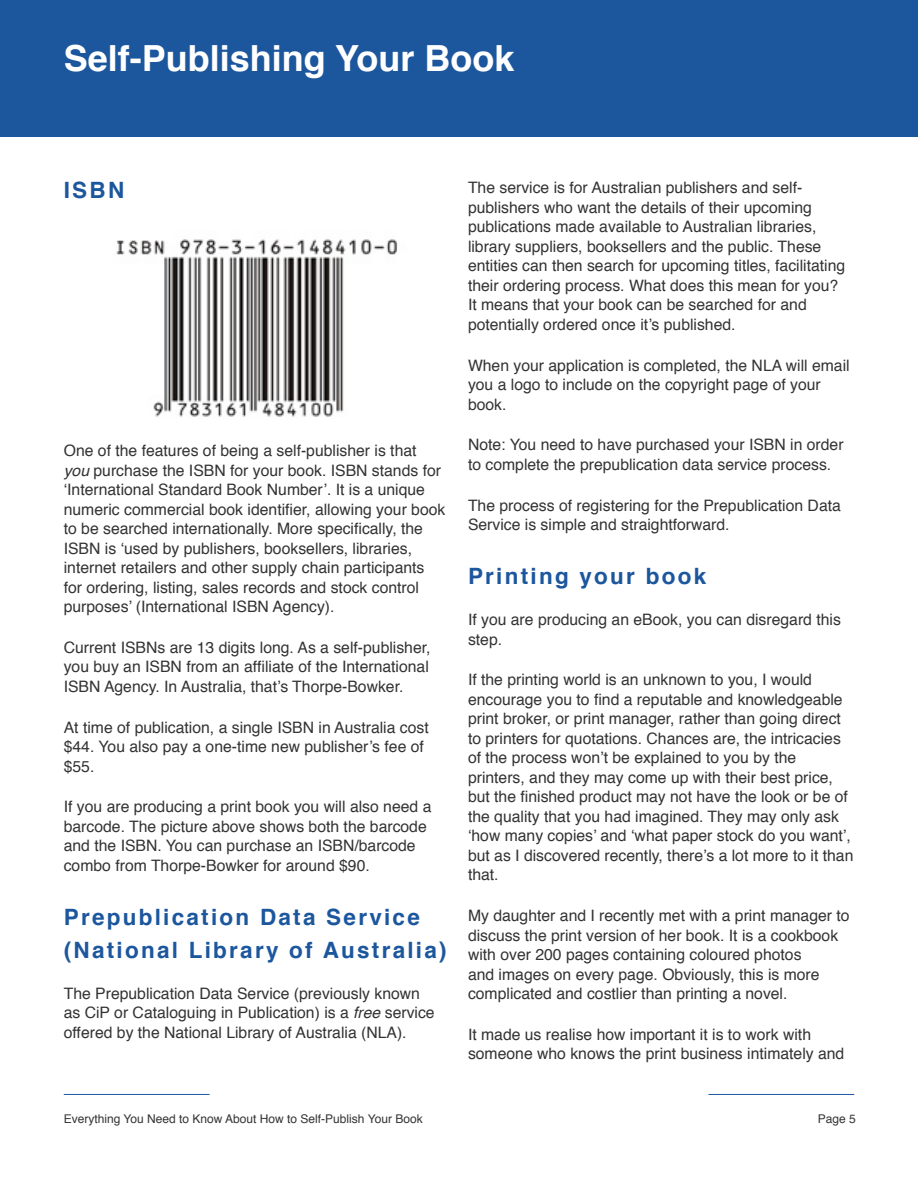
<style>
.page{position:relative;width:918px;height:1188px;background:#fff}
.page>*{position:absolute;margin:0;border:0;box-sizing:border-box;transform-origin:0 0}
.t1{font:700 36px "Helvetica";color:#fff}
.t2{font:700 22.5px/33px "Helvetica";letter-spacing:.1em;color:#1c579e}
.t3{font:15.75px/19.5px "Helvetica";color:#333}
.t4{font:12px "Helvetica";color:#333}
.s1{font-style:italic}
</style>
<div class="page">
<hr style="left:64px;top:1094px;width:146px;height:1px;background:#1c579e">
<hr style="left:708px;top:1094px;width:146px;height:1px;background:#1c579e">
<div style="left:0;top:0;width:918px;height:136px;background:#1c579e"></div>
<img style="left:116px;top:239px;width:281px;height:178px">
<h1 class="t1" style="left:64px;top:29px;width:452px">Self-Publishing Your Book</h1>
<h2 class="t2" style="left:64px;top:174px;width:62px">ISBN</h2>
<p class="t3" style="left:64px;top:441px;width:383px">One of the features of being a self-publisher is that <span class="s1">you</span> purchase the ISBN for your book. ISBN stands for ‘International Standard Book Number’. It is a unique numeric commercial book identifier, allowing your book to be searched internationally. More specifically, the ISBN is ‘used by publishers, booksellers, libraries, internet retailers and other supply chain participants for ordering, listing, sales records and stock control purposes’ (International ISBN Agency).</p>
<p class="t3" style="left:64px;top:638px;width:368px;text-align:justify">Current ISBNs are 13 digits long. As a self-publisher, you buy an ISBN from an affiliate of the International ISBN Agency. In Australia, that’s Thorpe-Bowker.</p>
<p class="t3" style="left:64px;top:718px;width:367px">At time of publication, a single ISBN in Australia cost $44. You also pay a one-time new publisher’s fee of $55.</p>
<p class="t3" style="left:64px;top:798px;width:369px">If you are producing a print book you will also need a barcode. The picture above shows both the barcode and the ISBN. You can purchase an ISBN/barcode combo from Thorpe-Bowker for around $90.</p>
<h2 class="t2" style="left:64px;top:901px;width:384px">Prepublication Data Service (National Library of Australia)</h2>
<p class="t3" style="left:64px;top:984px;width:372px">The Prepublication Data Service (previously known as CiP or Cataloguing in Publication) is a <span class="s1">free</span> service offered by the National Library of Australia (NLA).</p>
<p class="t3" style="left:468px;top:178px;width:379px">The service is for Australian publishers and self&shy;publishers who want the details of their upcoming publications made available to Australian libraries, library suppliers, booksellers and the public. These entities can then search for upcoming titles, facilitating their ordering process. What does this mean for you?<br>It means that your book can be searched for and potentially ordered once it’s published.</p>
<p class="t3" style="left:468px;top:356px;width:383px">When your application is completed, the NLA will email you a logo to include on the copyright page of your book.</p>
<p class="t3" style="left:468px;top:436px;width:377px">Note: You need to have purchased your ISBN in order to complete the prepublication data service process.</p>
<p class="t3" style="left:468px;top:496px;width:374px">The process of registering for the Prepublication Data<br>Service is simple and straightforward.</p>
<h2 class="t2" style="left:468px;top:560px;width:240px">Printing your book</h2>
<p class="t3" style="left:468px;top:610px;width:374px">If you are producing an eBook, you can disregard this step.</p>
<p class="t3" style="left:468px;top:671px;width:387px">If the printing world is an unknown to you, I would encourage you to find a reputable and knowledgeable print broker, or print manager, rather than going direct to printers for quotations. Chances are, the intricacies of the process won’t be explained to you by the printers, and they may come up with their best price, but the finished product may not have the look or be of the quality that you had imagined. They may only ask ‘how many copies’ and ‘what paper stock do you want’, but as I discovered recently, there’s a lot more to it than that.</p>
<p class="t3" style="left:468px;top:906px;width:383px">My daughter and I recently met with a print manager to discuss the print version of her book. It is a cookbook with over 200 pages containing coloured photos<br>and images on every page. Obviously, this is more complicated and costlier than printing a novel.</p>
<p class="t3" style="left:468px;top:1025px;width:378px">It made us realise how important it is to work with someone who knows the print business intimately and</p>
<p class="t4" style="left:64px;top:1110px;width:360px">Everything You Need to Know About How to Self-Publish Your Book</p>
<p class="t4" style="left:818px;top:1110px;width:40px">Page 5</p>
</div>
